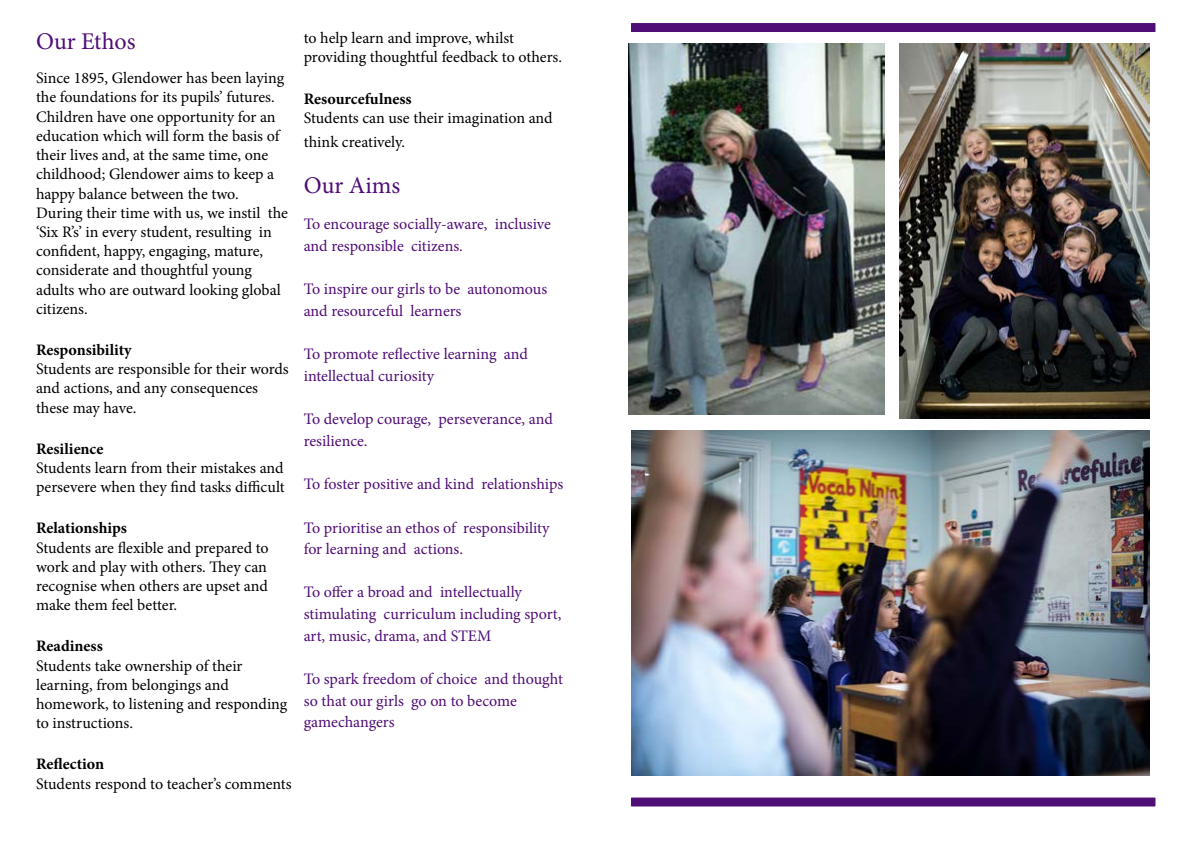
<style>
.page{position:relative;width:1191px;height:842px;background:#fff}
.page>*{position:absolute;margin:0;border:0;box-sizing:border-box;transform-origin:0 0}
.t1{font:24px "Minion Pro";color:#4f0d76}
.t2{font:16px/19.2px "Minion Pro";color:#000}
.t3{font:16px/21.6px "Minion Pro";letter-spacing:-.005em;color:#4f0d76}
.t4{font:700 16px "Minion Pro";color:#000}
</style>
<div class="page">
<img style="left:899px;top:44px;width:250px;height:375px">
<img style="left:631px;top:430px;width:518px;height:346px">
<div style="left:631px;top:24px;width:524px;height:8px;background:#4f0d76"></div>
<div style="left:631px;top:798px;width:524px;height:8px;background:#4f0d76"></div>
<img style="left:628px;top:44px;width:256px;height:371px">
<h1 class="t1" style="left:36px;top:25px;width:101px">Our Ethos</h1>
<p class="t2" style="left:36px;top:69px;width:253px">Since 1895, Glendower has been laying the foundations for its pupils’ futures.<br>Children have one opportunity for an education which will form the basis of their lives and, at the same time, one childhood; Glendower aims to keep a happy balance between the two.<br>During their time with us, we instil the ‘Six R’s’ in every student, resulting in confident, happy, engaging, mature, considerate and thoughtful young adults who are outward looking global citizens.</p>
<p class="t4" style="left:36px;top:338px;width:97px">Responsibility</p>
<p class="t2" style="left:36px;top:359px;width:254px">Students are responsible for their words and actions, and any consequences these may have.</p>
<p class="t4" style="left:36px;top:437px;width:69px">Resilience</p>
<p class="t2" style="left:36px;top:458px;width:250px">Students learn from their mistakes and persevere when they find tasks difficult</p>
<p class="t4" style="left:36px;top:517px;width:92px">Relationships</p>
<p class="t2" style="left:36px;top:538px;width:234px;text-align:justify">Students are flexible and prepared to work and play with others. They can recognise when others are upset and make them feel better.</p>
<p class="t4" style="left:36px;top:635px;width:68px">Readiness</p>
<p class="t2" style="left:36px;top:656px;width:253px">Students take ownership of their learning, from belongings and homework, to listening and responding to instructions.</p>
<p class="t4" style="left:36px;top:753px;width:70px">Reflection</p>
<p class="t2" style="left:36px;top:774px;width:257px">Students respond to teacher’s comments</p>
<p class="t2" style="left:304px;top:29px;width:260px">to help learn and improve, whilst providing thoughtful feedback to others.</p>
<p class="t4" style="left:304px;top:87px;width:109px">Resourcefulness</p>
<p class="t2" style="left:304px;top:106px;width:250px;line-height:24px">Students can use their imagination and think creatively.</p>
<h1 class="t1" style="left:304px;top:169px;width:98px">Our Aims</h1>
<p class="t3" style="left:304px;top:214px;width:249px">To encourage socially-aware, inclusive and responsible citizens.</p>
<p class="t3" style="left:304px;top:279px;width:245px">To inspire our girls to be autonomous and resourceful learners</p>
<p class="t3" style="left:304px;top:343px;width:226px">To promote reflective learning and intellectual curiosity</p>
<p class="t3" style="left:304px;top:408px;width:251px">To develop courage, perseverance, and resilience.</p>
<p class="t3" style="left:304px;top:473px;width:261px">To foster positive and kind relationships</p>
<p class="t3" style="left:304px;top:517px;width:247px">To prioritise an ethos of responsibility for learning and actions.</p>
<p class="t3" style="left:304px;top:582px;width:259px">To offer a broad and intellectually stimulating curriculum including sport, art, music, drama, and STEM</p>
<p class="t3" style="left:304px;top:668px;width:261px">To spark freedom of choice and thought so that our girls go on to become gamechangers</p>
</div>
